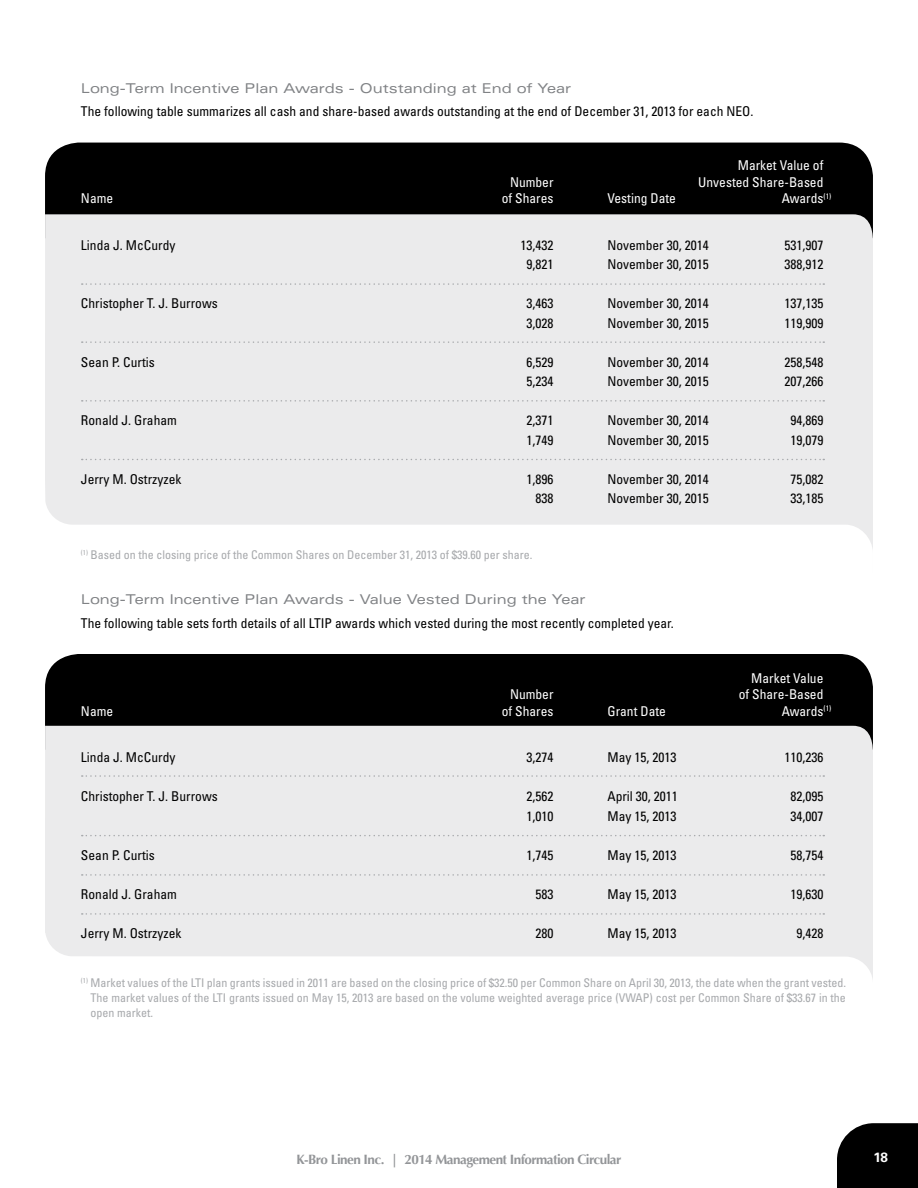
<style>
.page{position:relative;width:918px;height:1188px;background:#fff}
.page>*{position:absolute;margin:0;border:0;box-sizing:border-box;transform-origin:0 0}
.t1{font:condensed 13.5px "Univers";color:#000}
.t2{font:condensed 13.5px "Univers";color:#fff}
.t3{font:expanded 13.5px "Univers";color:#808285}
.t4{font:700 13.5px "Optima";letter-spacing:-.04em;color:#939598}
.t5{font:700 13.5px "Univers";color:#fff}
.t6{font:condensed 12px/15px "Univers";color:#a7a9ac}
</style>
<div class="page">
<svg style="left:837px;top:1123px;width:81px;height:65px;background:#0e0e0e"></svg>
<div style="left:45px;top:654px;width:828px;height:72px;background:#000"></div>
<div style="left:45px;top:143px;width:828px;height:71px;background:#000"></div>
<svg style="left:45px;top:726px;width:828px;height:253px;background:#ececed"></svg>
<svg style="left:45px;top:214px;width:828px;height:335px;background:#ececed"></svg>
<svg style="left:82px;top:775px;width:742px;height:2px"></svg>
<svg style="left:82px;top:283px;width:742px;height:2px"></svg>
<svg style="left:82px;top:835px;width:742px;height:1px"></svg>
<svg style="left:82px;top:341px;width:742px;height:2px"></svg>
<svg style="left:82px;top:874px;width:742px;height:2px"></svg>
<svg style="left:82px;top:913px;width:742px;height:2px"></svg>
<svg style="left:82px;top:400px;width:742px;height:2px"></svg>
<svg style="left:82px;top:459px;width:742px;height:1px"></svg>
<p class="t3" style="left:81px;top:80px;width:492px">Long-Term Incentive Plan Awards - Outstanding at End of Year</p>
<p class="t1" style="left:81px;top:103px;width:674px">The following table summarizes all cash and share-based awards outstanding at the end of December 31, 2013 for each NEO.</p>
<p class="t2" style="left:749px;top:157px;width:76px">arket Value of</p>
<p class="t2" style="left:519px;top:173px;width:54px">umber U</p>
<p class="t2" style="left:707px;top:173px;width:118px">nvested Share-Based</p>
<p class="t2" style="left:81px;top:190px;width:34px">Name</p>
<p class="t2" style="left:502px;top:190px;width:84px">of Shares V</p>
<p class="t2" style="left:615px;top:190px;width:63px">esting D ate</p>
<p class="t2" style="left:782px;top:190px;width:51px">Awards<sup>(1)</sup></p>
<p class="t1" style="left:81px;top:236px;width:96px">Linda J. McCurdy</p>
<p class="t1" style="left:521px;top:236px;width:65px">13,432 N</p>
<p class="t1" style="left:617px;top:236px;width:94px">ovember 30, 2014</p>
<p class="t1" style="left:785px;top:236px;width:40px">531,907</p>
<p class="t1" style="left:527px;top:256px;width:59px">9,821 N</p>
<p class="t1" style="left:617px;top:256px;width:94px">ovember 30, 2015</p>
<p class="t1" style="left:785px;top:256px;width:40px">388,912</p>
<p class="t1" style="left:81px;top:295px;width:138px">Christopher T. J. Burrows</p>
<p class="t1" style="left:527px;top:295px;width:28px">3,463</p>
<p class="t1" style="left:607px;top:295px;width:103px">November 30, 2014</p>
<p class="t1" style="left:785px;top:295px;width:40px">137,135</p>
<p class="t1" style="left:527px;top:314px;width:28px">3,028</p>
<p class="t1" style="left:607px;top:314px;width:103px">November 30, 2015</p>
<p class="t1" style="left:785px;top:314px;width:40px">119,909</p>
<p class="t1" style="left:81px;top:353px;width:75px">Sean P. Curtis</p>
<p class="t1" style="left:527px;top:353px;width:28px">6,529</p>
<p class="t1" style="left:607px;top:353px;width:103px">November 30, 2014</p>
<p class="t1" style="left:785px;top:353px;width:40px">258,548</p>
<p class="t1" style="left:527px;top:373px;width:28px">5,234</p>
<p class="t1" style="left:607px;top:373px;width:103px">November 30, 2015</p>
<p class="t1" style="left:785px;top:373px;width:40px">207,266</p>
<p class="t1" style="left:81px;top:412px;width:97px">Ronald J. Graham</p>
<p class="t1" style="left:527px;top:412px;width:28px">2,371</p>
<p class="t1" style="left:607px;top:412px;width:103px">November 30, 2014</p>
<p class="t1" style="left:791px;top:412px;width:34px">94,869</p>
<p class="t1" style="left:527px;top:431px;width:28px">1,749</p>
<p class="t1" style="left:607px;top:431px;width:103px">November 30, 2015</p>
<p class="t1" style="left:791px;top:431px;width:34px">19,079</p>
<p class="t1" style="left:81px;top:470px;width:102px">Jerry M . O strzyzek</p>
<p class="t1" style="left:527px;top:470px;width:28px">1,896</p>
<p class="t1" style="left:607px;top:470px;width:103px">November 30, 2014</p>
<p class="t1" style="left:791px;top:470px;width:34px">75,082</p>
<p class="t1" style="left:536px;top:490px;width:19px">838</p>
<p class="t1" style="left:607px;top:490px;width:103px">November 30, 2015</p>
<p class="t1" style="left:791px;top:490px;width:34px">33,185</p>
<p class="t6" style="left:81px;top:547px;width:453px"><sup>(1)</sup> Based on the closing price of the Common Shares on December 31, 2013 of $39.60 per share.</p>
<p class="t3" style="left:81px;top:592px;width:506px">Long-Term Incentive Plan Awards - Value Vested During the Year</p>
<p class="t1" style="left:81px;top:614px;width:594px">The following table sets forth details of all LTIP awards which vested during the most recently completed year.</p>
<p class="t2" style="left:763px;top:669px;width:62px">arket Value</p>
<p class="t2" style="left:519px;top:686px;width:36px">umber</p>
<p class="t2" style="left:739px;top:686px;width:86px">of Share-Based</p>
<p class="t2" style="left:81px;top:702px;width:34px">Name</p>
<p class="t2" style="left:502px;top:702px;width:84px">of Shares G</p>
<p class="t2" style="left:616px;top:702px;width:52px">rant D ate</p>
<p class="t2" style="left:782px;top:702px;width:51px">Awards<sup>(1)</sup></p>
<p class="t1" style="left:81px;top:749px;width:96px">Linda J. McCurdy</p>
<p class="t1" style="left:527px;top:749px;width:28px">3,274</p>
<p class="t1" style="left:607px;top:749px;width:70px">May 15, 2013</p>
<p class="t1" style="left:785px;top:749px;width:40px">110,236</p>
<p class="t1" style="left:81px;top:788px;width:138px">Christopher T. J. Burrows</p>
<p class="t1" style="left:527px;top:788px;width:59px">2,562 A</p>
<p class="t1" style="left:616px;top:788px;width:64px">pril 30, 2011</p>
<p class="t1" style="left:791px;top:788px;width:34px">82,095</p>
<p class="t1" style="left:527px;top:807px;width:61px">1,010 M</p>
<p class="t1" style="left:619px;top:807px;width:59px">ay 15, 2013</p>
<p class="t1" style="left:791px;top:807px;width:34px">34,007</p>
<p class="t1" style="left:81px;top:846px;width:75px">Sean P. Curtis</p>
<p class="t1" style="left:527px;top:846px;width:61px">1,745 M</p>
<p class="t1" style="left:619px;top:846px;width:59px">ay 15, 2013</p>
<p class="t1" style="left:791px;top:846px;width:34px">58,754</p>
<p class="t1" style="left:81px;top:885px;width:97px">Ronald J. Graham</p>
<p class="t1" style="left:536px;top:885px;width:52px">583 M</p>
<p class="t1" style="left:619px;top:885px;width:59px">ay 15, 2013</p>
<p class="t1" style="left:791px;top:885px;width:34px">19,630</p>
<p class="t1" style="left:81px;top:924px;width:102px">Jerry M . Ostrzyzek</p>
<p class="t1" style="left:536px;top:924px;width:52px">280 M</p>
<p class="t1" style="left:619px;top:924px;width:59px">ay 15, 2013</p>
<p class="t1" style="left:797px;top:924px;width:28px">9,428</p>
<p class="t6" style="left:91px;top:975px;width:757px;text-indent:-10px"><sup>(1)</sup> Market values of the LTI plan grants issued in 2011 are based on the closing price of $32.50 per Common Share on April 30, 2013, the date when the grant vested.<br>The market values of the LTI grants issued on May 15, 2013 are based on the volume weighted average price (VWA</p>
<p class="t6" style="left:643px;top:990px;width:205px">P) cost per Common Share of $33.67 in the</p>
<p class="t6" style="left:91px;top:1005px;width:64px">open market.</p>
<p class="t4" style="left:297px;top:1151px;width:326px">K-Bro Linen Inc. | 2014 Management Information Circular</p>
<p class="t5" style="left:873px;top:1149px;width:16px">18</p>
</div>
